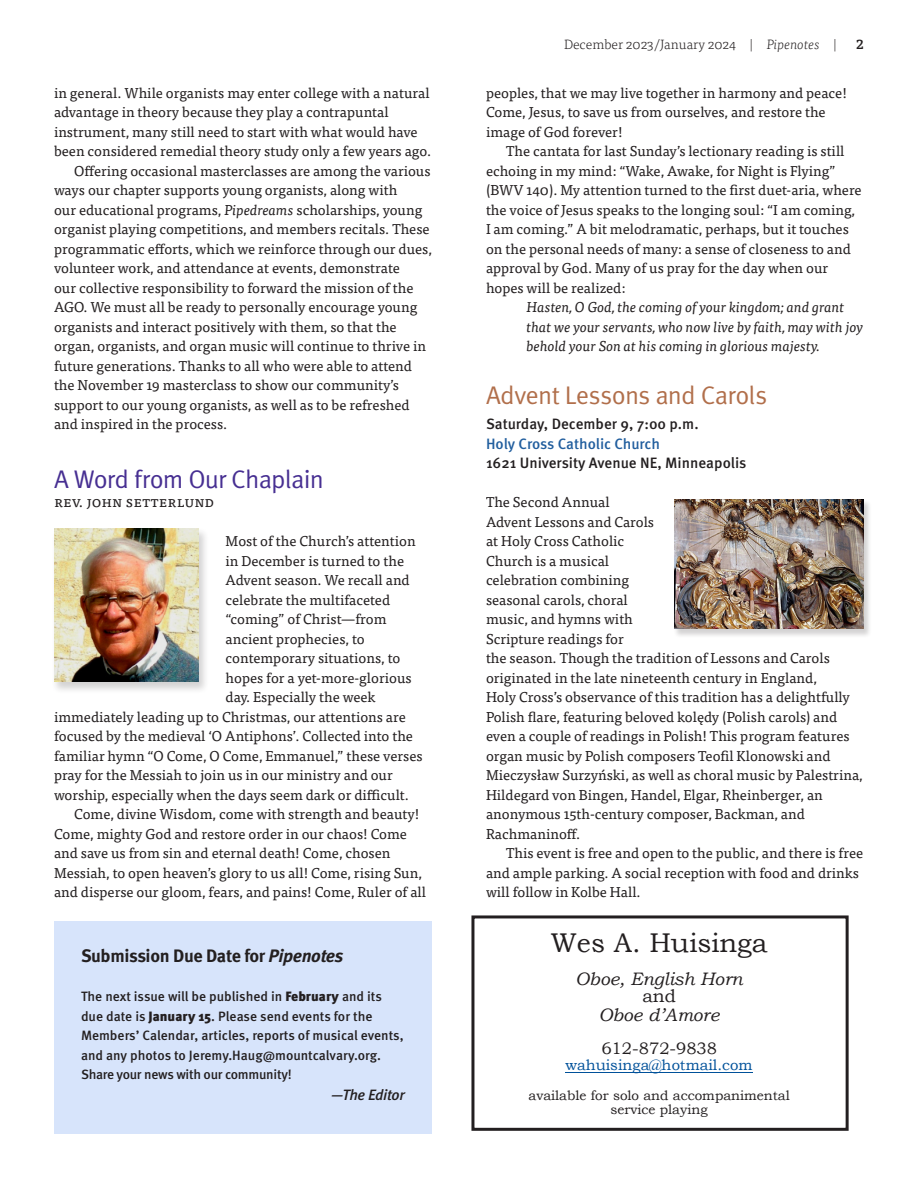
<style>
.page{position:relative;width:918px;height:1188px;background:#fff}
.page>*{position:absolute;margin:0;border:0;box-sizing:border-box;transform-origin:0 0}
.t1{font:27px "Bookman Old Style";color:#231f20}
.t2{font:25.5px "Meta Pro Norm";letter-spacing:-.03em;color:#b16f4b}
.t3{font:25.5px "Meta Pro Norm";letter-spacing:-.035em;color:#472f92}
.t4{font:italic 18px/18.5px "Bookman Old Style";color:#231f20;text-align:center}
.Sidebar_heading{font:700 18px "Meta Pro";letter-spacing:-.025em;color:#231f20}
.t5{font:16.65px "Bookman Old Style";color:#231f20}
.t6{font:500 15px "Meta Pro";color:#231f20}
.t7{font:500 15px "Meta Pro";letter-spacing:-.005em;color:#215e9e}
.t8{font:15px "Bookman Old Style";color:#00519a}
.t9{font:15px "Tisa Pro";color:#231f20}
.sidebar_text{font:italic 500 15px "Meta Pro";letter-spacing:-.02em;color:#231f20}
.t10{font:14.25px/19.5px "Tisa Pro";color:#231f20}
.t11{font:italic 14.25px/19.5px "Tisa Pro";color:#231f20}
.sidebar_text-2{font:500 13.5px/19.5px "Meta Pro";letter-spacing:-.005em;color:#231f20}
.t12{font:13.5px/14.1px "Bookman Old Style";color:#231f20;text-align:center}
.t13{font:300 13.5px "Tisa Pro";color:#231f20}
.t14{font:500 13.5px "Tisa Pro";color:#231f20}
.s1{font-style:italic}
.s2{font-weight:900}
.s3{font-style:normal}
</style>
<div class="page">
<div style="left:54px;top:921px;width:378px;height:213px;background:#d7e4fb"></div>
<div style="left:51px;top:528px;width:158px;height:167px;background:#231f20;opacity:.2"></div>
<img style="left:54px;top:528px;width:145px;height:154px">
<div style="left:673px;top:499px;width:199px;height:140px;background:#231f20;opacity:.2"></div>
<img style="left:675px;top:500px;width:189px;height:129px">
<div style="left:471px;top:915px;width:378px;height:216px;border:3px solid #231f20"></div>
<hr style="left:566px;top:1072px;width:187px;height:1px;background:#00519a">
<p class="t10" style="left:54px;top:82px;width:377px">in general. While organists may enter college with a natural</p>
<p class="t10" style="left:54px;top:101px;width:336px">advantage in theory because they play a contrapuntal</p>
<p class="t10" style="left:54px;top:121px;width:365px">instrument, many still need to start with what would have</p>
<p class="t10" style="left:54px;top:140px;width:379px">been considered remedial theory study only a few years ago.</p>
<p class="t10" style="left:74px;top:160px;width:358px">Offering occasional masterclasses are among the various</p>
<p class="t10" style="left:54px;top:179px;width:345px">ways our chapter supports young organists, along with</p>
<p class="t10" style="left:54px;top:199px;width:370px">our educational programs, <span class="s1">Pipedreams</span> scholarships, young</p>
<p class="t10" style="left:54px;top:218px;width:377px">organist playing competitions, and members recitals. These</p>
<p class="t10" style="left:54px;top:238px;width:379px">programmatic efforts, which we reinforce through our dues,</p>
<p class="t10" style="left:54px;top:257px;width:347px">volunteer work, and attendance at events, demonstrate</p>
<p class="t10" style="left:54px;top:277px;width:361px">our collective responsibility to forward the mission of the</p>
<p class="t10" style="left:54px;top:296px;width:365px">AGO. We must all be ready to personally encourage young</p>
<p class="t10" style="left:54px;top:316px;width:344px">organists and interact positively with them, so that the</p>
<p class="t10" style="left:54px;top:335px;width:374px">organ, organists, and organ music will continue to thrive in</p>
<p class="t10" style="left:54px;top:355px;width:360px">future generations. Thanks to all who were able to attend</p>
<p class="t10" style="left:54px;top:374px;width:347px">the November 19 masterclass to show our community’s</p>
<p class="t10" style="left:54px;top:394px;width:357px">support to our young organists, as well as to be refreshed</p>
<p class="t10" style="left:54px;top:413px;width:175px">and inspired in the process.</p>
<h2 class="t3" style="left:54px;top:459px;width:271px">A Word from Our Chaplain</h2>
<p class="t9" style="left:54px;top:491px;width:162px">rev. John Setterlund</p>
<p class="t10" style="left:226px;top:530px;width:192px">Most of the Church’s attention</p>
<p class="t10" style="left:226px;top:550px;width:180px">in December is turned to the</p>
<p class="t10" style="left:226px;top:569px;width:186px">Advent season. We recall and</p>
<p class="t10" style="left:226px;top:589px;width:166px">celebrate the multifaceted</p>
<p class="t10" style="left:226px;top:608px;width:163px">“coming” of Christ—from</p>
<p class="t10" style="left:226px;top:628px;width:141px">ancient prophecies, to</p>
<p class="t10" style="left:226px;top:647px;width:176px">contemporary situations, to</p>
<p class="t10" style="left:226px;top:667px;width:188px">hopes for a yet-more-glorious</p>
<p class="t10" style="left:226px;top:686px;width:152px">day. Especially the week</p>
<p class="t10" style="left:54px;top:706px;width:353px">immediately leading up to Christmas, our attentions are</p>
<p class="t10" style="left:54px;top:725px;width:361px">focused by the medieval ‘O Antiphons’. Collected into the</p>
<p class="t10" style="left:54px;top:745px;width:370px">familiar hymn “O Come, O Come, Emmanuel,” these verses</p>
<p class="t10" style="left:54px;top:764px;width:340px">pray for the Messiah to join us in our ministry and our</p>
<p class="t10" style="left:54px;top:784px;width:356px">worship, especially when the days seem dark or difficult.</p>
<p class="t10" style="left:74px;top:803px;width:347px">Come, divine Wisdom, come with strength and beauty!</p>
<p class="t10" style="left:54px;top:823px;width:354px">Come, mighty God and restore order in our chaos! Come</p>
<p class="t10" style="left:54px;top:842px;width:338px">and save us from sin and eternal death! Come, chosen</p>
<p class="t10" style="left:54px;top:862px;width:370px">Messiah, to open heaven’s glory to us all! Come, rising Sun,</p>
<p class="t10" style="left:54px;top:881px;width:374px">and disperse our gloom, fears, and pains! Come, Ruler of all</p>
<p class="Sidebar_heading" style="left:81px;top:941px;width:264px">Submission Due Date for <span class="s1">Pipenotes</span></p>
<p class="sidebar_text-2" style="left:81px;top:986px;width:324px">The next issue will be published in <span class="s2">February</span> and its due date is <span class="s2">January 15</span>. Please send events for the Members’ Calendar, articles, reports of musical events, and any photos to Jeremy.Haug@mountcalvary.org.<br>Share your news with our community!</p>
<p class="sidebar_text" style="left:331px;top:1084px;width:75px">—The Editor</p>
<p class="t13" style="left:564px;top:35px;width:274px">December 2023/January 2024 | <span class="s1">Pipenotes</span> |</p>
<p class="t14" style="left:856px;top:34px;width:9px">2</p>
<p class="t10" style="left:486px;top:82px;width:362px">peoples, that we may live together in harmony and peace!<br>Come, Jesus, to save us from ourselves, and restore the image of God forever!</p>
<p class="t10" style="left:486px;top:140px;width:377px;text-indent:20px">The cantata for last Sunday’s lectionary reading is still echoing in my mind: “Wake, Awake, for Night is Flying” (BWV 140). My attention turned to the first duet-aria, where the voice of Jesus speaks to the longing soul: “I am coming, I am coming.” A bit melodramatic, perhaps, but it touches on the personal needs of many: a sense of closeness to and approval by God. Many of us pray for the day when our hopes will be realized:</p>
<p class="t11" style="left:526px;top:296px;width:338px">Hasten, O God, the coming of your kingdom; and grant that we your servants, who now live by faith, may with joy behold your Son at his coming in glorious majesty.</p>
<h2 class="t2" style="left:486px;top:376px;width:283px">Advent Lessons and Carols</h2>
<p class="t6" style="left:486px;top:412px;width:214px">Saturday, December 9, 7:00 p.m.</p>
<p class="t7" style="left:486px;top:432px;width:176px">Holy Cross Catholic Church</p>
<p class="t6" style="left:486px;top:451px;width:262px">1621 University Avenue NE, Minneapolis</p>
<p class="t10" style="left:486px;top:491px;width:378px">The Second Annual<br>Advent Lessons and Carols<br>at Holy Cross Catholic<br>Church is a musical<br>celebration combining<br>seasonal carols, choral<br>music, and hymns with<br>Scripture readings for<br>the season. Though the tradition of Lessons and Carols originated in the late nineteenth century in England,<br>Holy Cross’s observance of this tradition has a delightfully Polish flare, featuring beloved kolędy (Polish carols) and even a couple of readings in Polish! This program features organ music by Polish composers Teofil Klonowski and Mieczysław Surzyński, as well as choral music by Palestrina, Hildegard von Bingen, Handel, Elgar, Rheinberger, an anonymous 15th-century composer, Backman, and Rachmaninoff.</p>
<p class="t10" style="left:486px;top:842px;width:379px;text-indent:20px">This event is free and open to the public, and there is free and ample parking. A social reception with food and drinks will follow in Kolbe Hall.</p>
<p class="t1" style="left:551px;top:925px;width:218px">Wes A. Huisinga</p>
<p class="t4" style="left:576px;top:969px;width:169px">Oboe, English Horn <span class="s3">and<br></span>Oboe d’Amore</p>
<p class="t5" style="left:601px;top:1037px;width:117px">612-872-9838</p>
<p class="t8" style="left:566px;top:1056px;width:189px">wahuisinga@hotmail.com</p>
<p class="t12" style="left:528px;top:1088px;width:263px">available for solo and accompanimental service playing</p>
</div>
